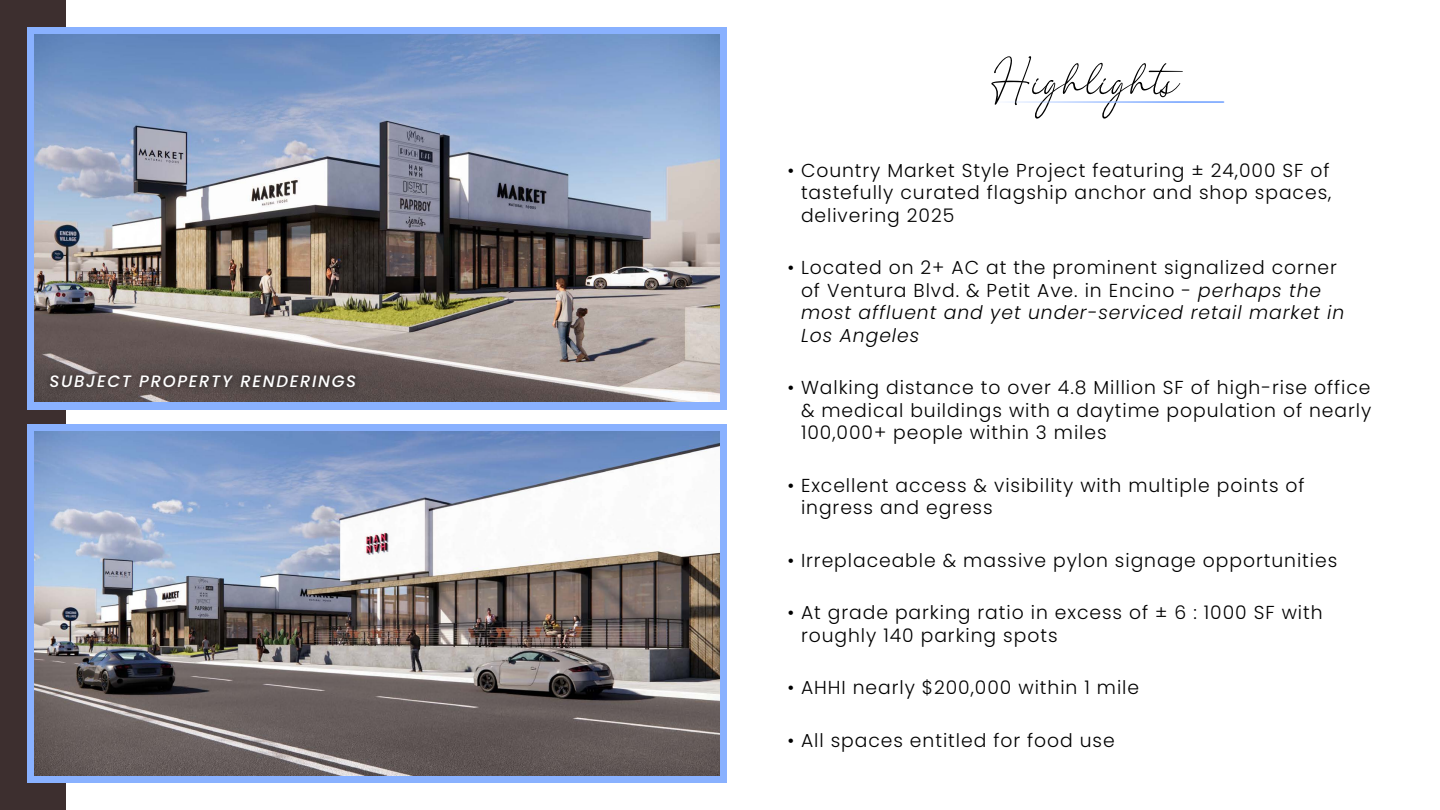
<style>
.page{position:relative;width:1440px;height:810px;background:#fff}
.page>*{position:absolute;margin:0;border:0;box-sizing:border-box;transform-origin:0 0}
.t1{font:101.25px "The Bigmakerpersonal";color:#000}
.t2{font:300 18.75px/22.5px "Poppins";letter-spacing:.05em;color:#000}
.t3{font:italic 500 16.5px "Poppins";letter-spacing:.1em;color:#fff}
.s1{font-style:italic}
</style>
<div class="page">
<div style="left:0;top:0;width:65px;height:810px;background:#3d2f2f"></div>
<div style="left:27px;top:424px;width:700px;height:359px;background:#89b1ff"></div>
<img style="left:34px;top:432px;width:685px;height:344px">
<div style="left:27px;top:27px;width:700px;height:382px;background:#89b1ff"></div>
<img style="left:34px;top:34px;width:685px;height:368px">
<hr style="left:991px;top:101px;width:232px;height:2px;background:#89b1ff">
<div style="left:42px;top:367px;width:321px;height:28px;background:#000;opacity:.75"></div>
<p class="t3" style="left:50px;top:371px;width:308px">SUBJECT PROPERTY RENDERINGS</p>
<h1 class="t1" style="left:991px;top:11px;width:190px">Highlights</h1>
<p class="t2" style="left:801px;top:159px;width:532px;text-align:justify;text-indent:-14px">• Country Market Style Project featuring ± 24,000 SF of tastefully curated flagship anchor and shop spaces, delivering 2025</p>
<p class="t2" style="left:801px;top:257px;width:545px;text-indent:-14px">• Located on 2+ AC at the prominent signalized corner of Ventura Blvd. &amp; Petit Ave. in Encino - <span class="s1">perhaps the most affluent and yet under-serviced retail market in Los Angeles</span></p>
<p class="t2" style="left:801px;top:377px;width:572px;text-align:justify;text-indent:-14px">• Walking distance to over 4.8 Million SF of high-rise office &amp; medical buildings with a daytime population of nearly 100,000+ people within 3 miles</p>
<p class="t2" style="left:801px;top:474px;width:505px;text-indent:-14px">• Excellent access &amp; visibility with multiple points of ingress and egress</p>
<p class="t2" style="left:788px;top:549px;width:551px">• Irreplaceable &amp; massive pylon signage opportunities</p>
<p class="t2" style="left:801px;top:602px;width:523px;text-indent:-14px">• At grade parking ratio in excess of ± 6 : 1000 SF with roughly 140 parking spots</p>
<p class="t2" style="left:788px;top:677px;width:353px">• AHHI nearly $200,000 within 1 mile</p>
<p class="t2" style="left:788px;top:729px;width:329px">• All spaces entitled for food use</p>
</div>
